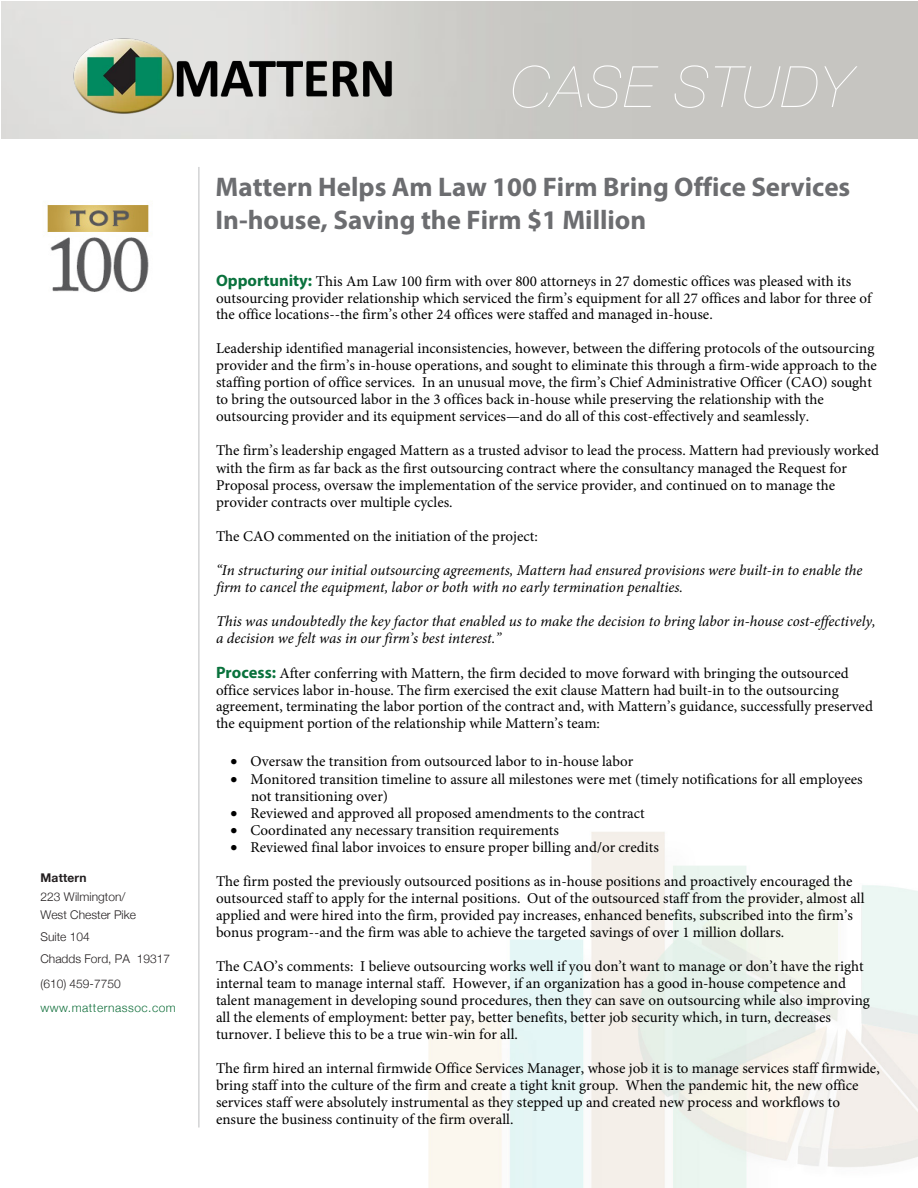
<style>
.page{position:relative;width:918px;height:1188px;background:#fff}
.page>*{position:absolute;margin:0;border:0;box-sizing:border-box;transform-origin:0 0}
.t1{font:italic 200 57px "Helvetica Neue";letter-spacing:.04em;color:#fff}
.t2{font:700 27px/32.4px "Myriad Pro";color:#6c6d70}
.t3{font:15px/17.1px "Minion Pro";color:#000}
.t4{font:italic 15px/17.1px "Minion Pro";color:#000}
.t5{font:300 12px/18.5px "Helvetica Neue";color:#231f20}
.t6{font:300 12px/23.2px "Helvetica Neue";letter-spacing:.04em;color:#12703c}
.s1{font-weight:700}
.s2{color:#231f20}
.s3{font-family:"Myriad Pro";font-weight:700;font-size:16.5px;color:#0a723d}
.s4{font-family:"Myriad Pro";font-weight:700;font-size:16.5px;color:#09723c}
</style>
<div class="page">
<hr style="left:199px;top:167px;width:1px;height:961px;background:#bcbdc0">
<img style="left:70px;top:39px;width:339px;height:78px">
<img style="left:47px;top:204px;width:102px;height:88px">
<p class="t5" style="left:40px;top:868px;width:97px"><span class="s1">Mattern<br></span>223 Wilmington/<br>West Chester Pike</p>
<p class="t5" style="left:40px;top:925px;width:131px;line-height:21.8px">Suite 104<br>Chadds Ford, PA 19317</p>
<p class="t6" style="left:40px;top:972px;width:137px"><span class="s2">(610) 459-7750 </span>www.matternassoc.com</p>
<p class="t1" style="left:511px;top:42px;width:342px">CASE STUDY</p>
<h2 class="t2" style="left:216px;top:170px;width:636px">Mattern Helps Am Law 100 Firm Bring Office Services<br>In-house, Saving the Firm $1 Million</h2>
<p class="t3" style="left:216px;top:274px;width:657px;line-height:16.4px"><span class="s3">Opportunity:</span> This Am Law 100 firm with over 800 attorneys in 27 domestic offices was pleased with its outsourcing provider relationship which serviced the firm’s equipment for all 27 offices and labor for three of the office locations--the firm’s other 24 offices were staffed and managed in-house.</p>
<p class="t3" style="left:216px;top:340px;width:662px">Leadership identified managerial inconsistencies, however, between the differing protocols of the outsourcing provider and the firm’s in-house operations, and sought to eliminate this through a firm-wide approach to the staffing portion of office services. In an unusual move, the firm’s Chief Administrative Officer (CAO) sought to bring the outsourced labor in the 3 offices back in-house while preserving the relationship with the outsourcing provider and its equipment services—and do all of this cost-effectively and seamlessly.</p>
<p class="t3" style="left:216px;top:442px;width:665px">The firm’s leadership engaged Mattern as a trusted advisor to lead the process. Mattern had previously worked with the firm as far back as the first outsourcing contract where the consultancy managed the Request for Proposal process, oversaw the implementation of the service provider, and continued on to manage the provider contracts over multiple cycles.</p>
<p class="t3" style="left:216px;top:527px;width:323px">The CAO commented on the initiation of the project:</p>
<p class="t4" style="left:216px;top:561px;width:648px">“In structuring our initial outsourcing agreements, Mattern had ensured provisions were built-in to enable the firm to cancel the equipment, labor or both with no early termination penalties.</p>
<p class="t4" style="left:216px;top:612px;width:661px">This was undoubtedly the key factor that enabled us to make the decision to bring labor in-house cost-effectively, a decision we felt was in our firm’s best interest.”</p>
<p class="t3" style="left:216px;top:665px;width:658px;line-height:16.6px"><span class="s4">Process:</span> After conferring with Mattern, the firm decided to move forward with bringing the outsourced office services labor in-house. The firm exercised the exit clause Mattern had built-in to the outsourcing agreement, terminating the labor portion of the contract and, with Mattern’s guidance, successfully preserved the equipment portion of the relationship while Mattern’s team:</p>
<p class="t3" style="left:231px;top:753px;width:404px">• Oversaw the transition from outsourced labor to in-house labor</p>
<p class="t3" style="left:251px;top:770px;width:613px;text-indent:-20px">• Monitored transition timeline to assure all milestones were met (timely notifications for all employees not transitioning over)</p>
<p class="t3" style="left:231px;top:804px;width:416px">• Reviewed and approved all proposed amendments to the contract</p>
<p class="t3" style="left:231px;top:821px;width:330px">• Coordinated any necessary transition requirements</p>
<p class="t3" style="left:231px;top:838px;width:430px">• Reviewed final labor invoices to ensure proper billing and/or credits</p>
<p class="t3" style="left:216px;top:872px;width:650px">The firm posted the previously outsourced positions as in-house positions and proactively encouraged the outsourced staff to apply for the internal positions. Out of the outsourced staff from the provider, almost all applied and were hired into the firm, provided pay increases, enhanced benefits, subscribed into the firm’s bonus program--and the firm was able to achieve the targeted savings of over 1 million dollars.</p>
<p class="t3" style="left:216px;top:958px;width:655px">The CAO’s comments: I believe outsourcing works well if you don’t want to manage or don’t have the right internal team to manage internal staff. However, if an organization has a good in-house competence and talent management in developing sound procedures, then they can save on outsourcing while also improving all the elements of employment: better pay, better benefits, better job security which, in turn, decreases turnover. I believe this to be a true win-win for all.</p>
<p class="t3" style="left:216px;top:1060px;width:665px">The firm hired an internal firmwide Office Services Manager, whose job it is to manage services staff firmwide, bring staff into the culture of the firm and create a tight knit group. When the pandemic hit, the new office services staff were absolutely instrumental as they stepped up and created new process and workflows to ensure the business continuity of the firm overall.</p>
</div>
